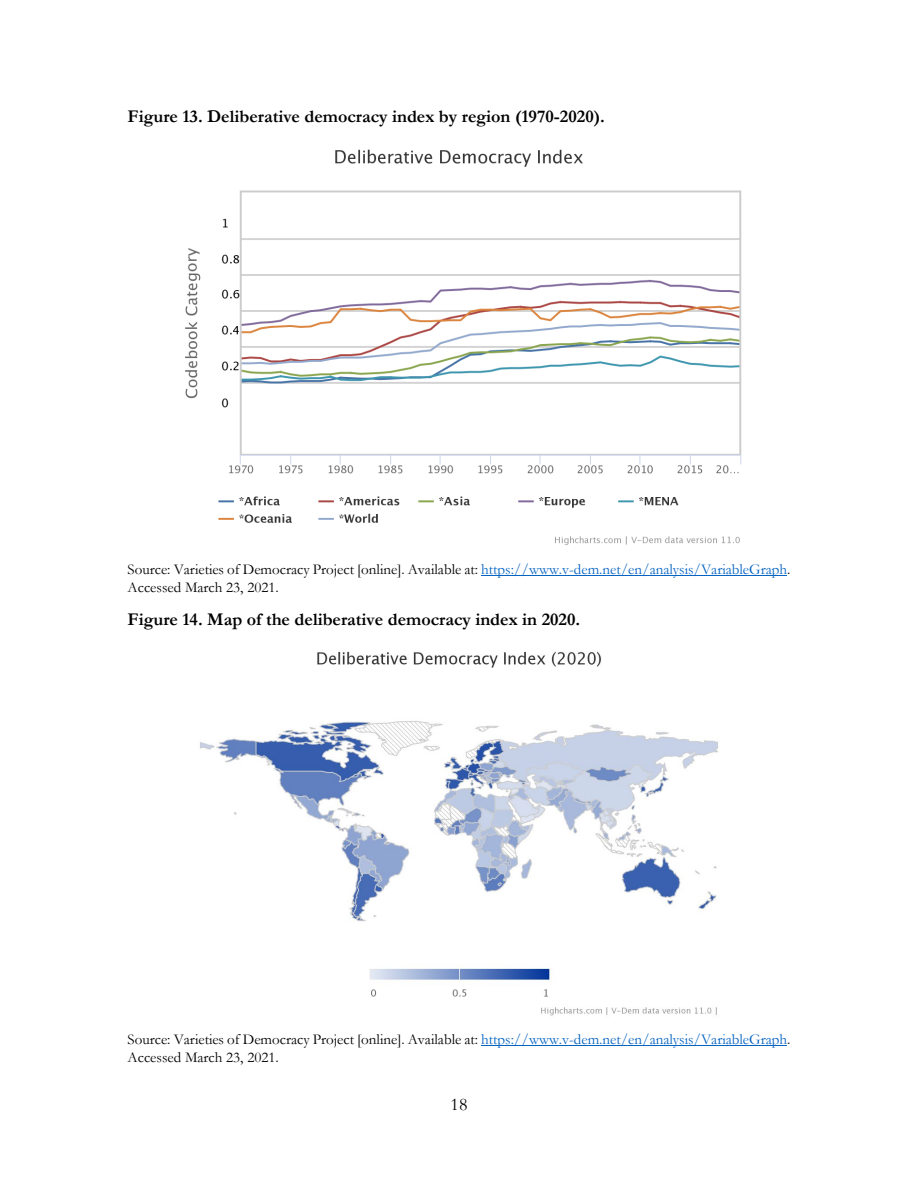
<style>
.page{position:relative;width:918px;height:1188px;background:#fff}
.page>*{position:absolute;margin:0;border:0;box-sizing:border-box;transform-origin:0 0}
.t1{font:700 18px "Garamond";color:#000}
.t2{font:18px "Garamond";color:#000}
.t3{font:15px/18.1px "Garamond";color:#000}
.s1{color:#0563c1}
</style>
<div class="page">
<hr style="left:481px;top:575px;width:306px;height:1px;background:#0563c1">
<hr style="left:481px;top:1045px;width:306px;height:1px;background:#0563c1">
<img style="left:185px;top:149px;width:557px;height:396px">
<img style="left:200px;top:651px;width:518px;height:365px">
<p class="t1" style="left:128px;top:104px;width:479px">Figure 13. Deliberative democracy index by region (1970-2020).</p>
<p class="t3" style="left:128px;top:560px;width:664px">Source: Varieties of Democracy Project [online]. Available at: <span class="s1">https://www.v-dem.net/en/analysis/VariableGraph</span>.<br>Accessed March 23, 2021.</p>
<p class="t1" style="left:128px;top:607px;width:454px">Figure 14. Map of the deliberative democracy index in 2020.</p>
<p class="t3" style="left:128px;top:1030px;width:664px">Source: Varieties of Democracy Project [online]. Available at: <span class="s1">https://www.v-dem.net/en/analysis/VariableGraph</span>.<br>Accessed March 23, 2021.</p>
<p class="t2" style="left:451px;top:1092px;width:18px">18</p>
</div>
